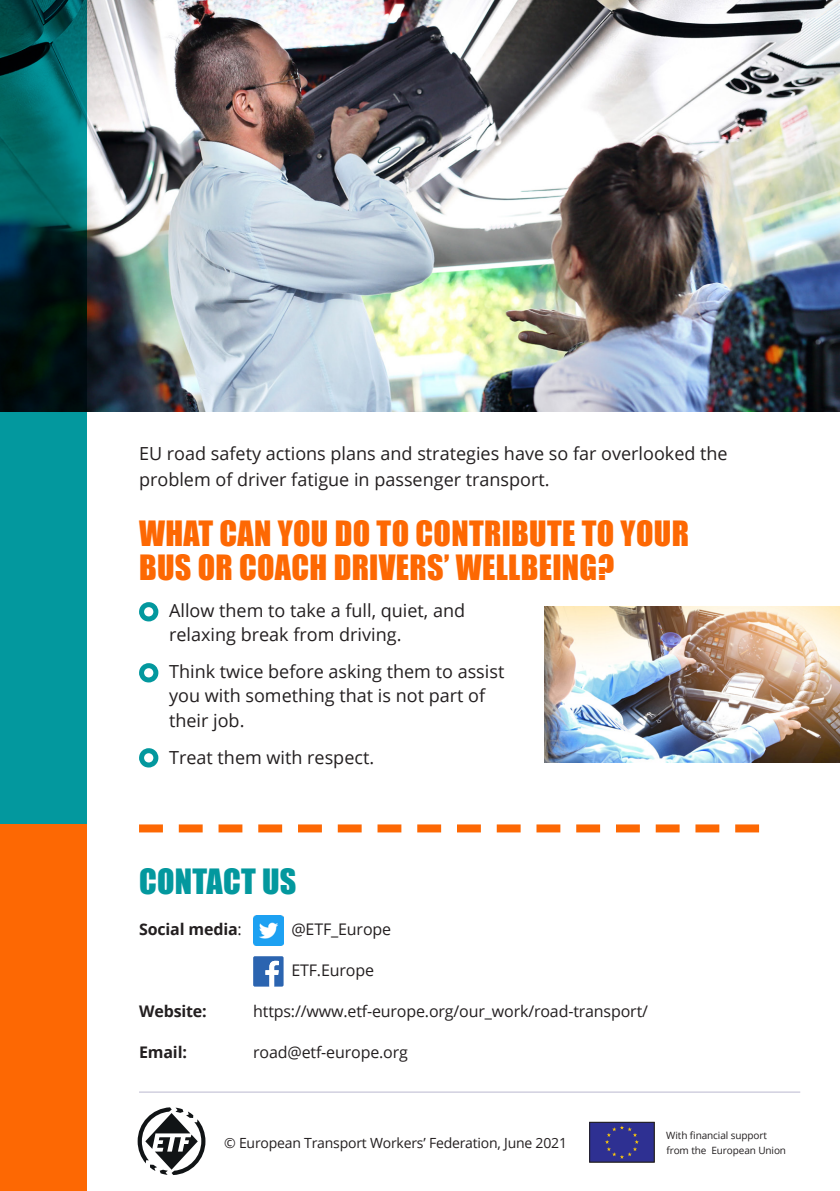
<style>
.page{position:relative;width:840px;height:1191px;background:#fff}
.page>*{position:absolute;margin:0;border:0;box-sizing:border-box;transform-origin:0 0}
._6_B-head{font:32px/34px "Impact";letter-spacing:.01em;color:#fd6803}
._2_Item{font:32px "Impact";letter-spacing:.01em;color:#03989e}
._2_Item-2{font:18px/24px "Open Sans";color:#231f20}
._1_fullout{font:18px/26px "Open Sans";color:#231f20}
.t1{font:16px "Open Sans";letter-spacing:-.01em;color:#231f20}
.t2{font:700 16px "Open Sans";letter-spacing:-.01em;color:#231f20}
._2_FirstPara{font:14px "Open Sans";letter-spacing:-.015em;color:#231f20}
.t3{font:10px "Open Sans";letter-spacing:-.01em;color:#231f20}
.s1{font-weight:400}
</style>
<div class="page">
<img style="left:86px;top:0;width:753px;height:411px">
<svg style="left:139px;top:602px;width:19px;height:19px"></svg>
<svg style="left:139px;top:663px;width:19px;height:19px"></svg>
<svg style="left:139px;top:748px;width:19px;height:19px"></svg>
<svg style="left:0;top:0;width:86px;height:824px;background:#016c70"></svg>
<div style="left:0;top:824px;width:86px;height:367px;background:#fd6803"></div>
<div style="left:589px;top:1122px;width:64px;height:40px;background:#2e3092"></div>
<div style="left:589px;top:1122px;width:65px;height:40px;border:1px solid #231f20"></div>
<svg style="left:605px;top:1125px;width:33px;height:33px"></svg>
<hr style="left:139px;top:1091px;width:660px;height:1px;background:#bbb8cf">
<img style="left:253px;top:915px;width:30px;height:30px">
<svg style="left:253px;top:956px;width:30px;height:30px"></svg>
<svg style="left:139px;top:824px;width:619px;height:8px"></svg>
<img style="left:544px;top:607px;width:295px;height:156px">
<svg style="left:137px;top:1107px;width:68px;height:68px"></svg>
<p class="_1_fullout" style="left:139px;top:440px;width:590px">EU road safety actions plans and strategies have so far overlooked the problem of driver fatigue in passenger transport.</p>
<p class="_6_B-head" style="left:139px;top:516px;width:551px">WHAT CAN YOU DO TO CONTRIBUTE TO YOUR<br>BUS OR COACH DRIVERS’ WELLBEING?</p>
<p class="_2_Item-2" style="left:169px;top:598px;width:297px">Allow them to take a full, quiet, and relaxing break from driving.</p>
<p class="_2_Item-2" style="left:169px;top:659px;width:336px">Think twice before asking them to assist you with something that is not part of their job.</p>
<p class="_2_Item-2" style="left:169px;top:744px;width:206px">Treat them with respect.</p>
<p class="_2_Item" style="left:139px;top:856px;width:159px">CONTACT US</p>
<p class="t2" style="left:139px;top:917px;width:104px">Social media<span class="s1">:</span></p>
<p class="t1" style="left:291px;top:918px;width:101px">@ETF_Europe</p>
<p class="t1" style="left:291px;top:959px;width:84px">ETF.Europe</p>
<p class="t2" style="left:139px;top:1000px;width:69px">Website:</p>
<p class="t1" style="left:253px;top:1000px;width:396px">https://www.etf-europe.org/our_work/road-transport/</p>
<p class="t2" style="left:139px;top:1041px;width:49px">Email:</p>
<p class="t1" style="left:253px;top:1041px;width:156px">road@etf-europe.org</p>
<p class="t3" style="left:666px;top:1128px;width:102px">With financial support</p>
<p class="_2_FirstPara" style="left:224px;top:1133px;width:344px">© European Transport Workers’ Federation, June 2021</p>
<p class="t3" style="left:666px;top:1143px;width:121px">from the European Union</p>
</div>
